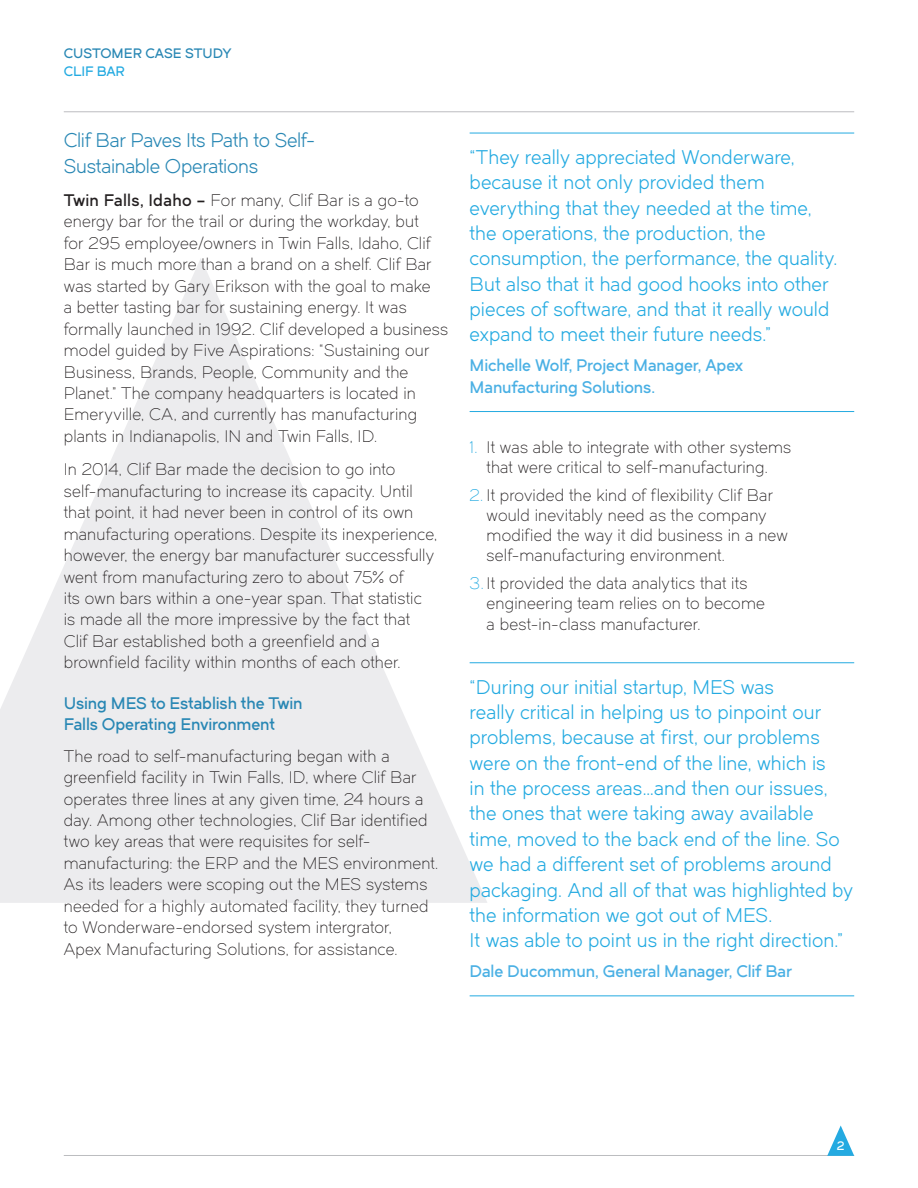
<style>
.page{position:relative;width:918px;height:1188px;background:#fff}
.page>*{position:absolute;margin:0;border:0;box-sizing:border-box;transform-origin:0 0}
.Caption_Text_2{font:19.5px/25.3px "Dual 400";color:#24aae1}
.Body_Copy{font:19.5px/25.3px "Dual 400";letter-spacing:-.015em;color:#2887b4}
.Body_Copy-2{font:16.5px/21.5px "Dual 300";letter-spacing:.015em;color:#231f20}
.Author_Name_2{font:16.5px/21.5px "Dual 600";letter-spacing:-.01em;color:#4ab0e4}
.Subhead_3{font:16.5px/21.5px "Dual 600";letter-spacing:-.01em;color:#2887b4}
.t1{font:13.5px "Dual 600";color:#2887b4}
.t2{font:13.5px "Dual 600";letter-spacing:-.005em;color:#24aae1}
.t3{font:12px "Dual 600";color:#fff}
.s1{font-family:"Dual 600"}
.s2{color:#24aae1}
</style>
<div class="page">
<svg style="left:0;top:259px;width:487px;height:644px;fill:#ececee"></svg>
<hr style="left:64px;top:111px;width:790px;height:1px;background:#bcbdc0">
<hr style="left:64px;top:1155px;width:790px;height:1px;background:#bcbdc0">
<svg style="left:827px;top:1125px;width:27px;height:31px"></svg>
<hr style="left:470px;top:133px;width:384px;height:1px;background:#24aae1">
<hr style="left:470px;top:411px;width:384px;height:1px;background:#24aae1">
<hr style="left:470px;top:662px;width:384px;height:1px;background:#24aae1">
<hr style="left:470px;top:995px;width:384px;height:1px;background:#24aae1">
<p class="t1" style="left:64px;top:44px;width:169px">CUSTOMER CASE STUDY</p>
<p class="t2" style="left:64px;top:62px;width:63px">CLIF BAR</p>
<p class="Body_Copy" style="left:64px;top:128px;width:253px">Clif Bar Paves Its Path to Self-<br>Sustainable Operations</p>
<p class="Body_Copy-2" style="left:64px;top:190px;width:386px"><span class="s1">Twin Falls, Idaho –</span> For many, Clif Bar is a go-to energy bar for the trail or during the workday, but<br>for 295 employee/owners in Twin Falls, Idaho, Clif Bar is much more than a brand on a shelf. Clif Bar was started by Gary Erikson with the goal to make<br>a better tasting bar for sustaining energy. It was formally launched in 1992. Clif developed a business model guided by Five Aspirations: “Sustaining our Business, Brands, People, Community and the Planet.” The company headquarters is located in Emeryville, CA, and currently has manufacturing plants in Indianapolis, IN and Twin Falls, ID.</p>
<p class="Body_Copy-2" style="left:64px;top:459px;width:375px">In 2014, Clif Bar made the decision to go into self-manufacturing to increase its capacity. Until that point, it had never been in control of its own manufacturing operations. Despite its inexperience, however, the energy bar manufacturer successfully went from manufacturing zero to about 75% of<br>its own bars within a one-year span. That statistic is made all the more impressive by the fact that Clif Bar established both a greenfield and a brownfield facility within months of each other.</p>
<p class="Subhead_3" style="left:64px;top:692px;width:240px">Using MES to Establish the Twin<br>Falls Operating Environment</p>
<p class="Body_Copy-2" style="left:64px;top:745px;width:376px">The road to self-manufacturing began with a greenfield facility in Twin Falls, ID, where Clif Bar operates three lines at any given time, 24 hours a day. Among other technologies, Clif Bar identified two key areas that were requisites for self&shy;manufacturing: the ERP and the MES environment.<br>As its leaders were scoping out the MES systems needed for a highly automated facility, they turned to Wonderware-endorsed system intergrator,<br>Apex Manufacturing Solutions, for assistance.</p>
<p class="Caption_Text_2" style="left:470px;top:145px;width:369px">“They really appreciated Wonderware, because it not only provided them everything that they needed at the time, the operations, the production, the consumption, the performance, the quality.<br>But also that it had good hooks into other pieces of software, and that it really would expand to meet their future needs.”</p>
<p class="Author_Name_2" style="left:470px;top:355px;width:275px">Michelle Wolf, Project Manager, Apex<br>Manufacturing Solutions.</p>
<p class="Body_Copy-2" style="left:470px;top:437px;width:323px;line-height:19.8px;text-align:center"><span class="s2">1.</span> It was able to integrate with other systems that were critical to self-manufacturing.</p>
<p class="Body_Copy-2" style="left:487px;top:486px;width:303px;line-height:19.8px;text-indent:-17px"><span class="s2">2.</span> It provided the kind of flexibility Clif Bar would inevitably need as the company modified the way it did business in a new self-manufacturing environment.</p>
<p class="Body_Copy-2" style="left:487px;top:573px;width:280px;line-height:19.8px;text-indent:-17px"><span class="s2">3.</span> It provided the data analytics that its engineering team relies on to become</p>
<p class="Body_Copy-2" style="left:487px;top:614px;width:215px">a best-in-class manufacturer.</p>
<p class="Caption_Text_2" style="left:470px;top:674px;width:385px">“During our initial startup, MES was<br>really critical in helping us to pinpoint our problems, because at first, our problems were on the front-end of the line, which is<br>in the process areas…and then our issues, the ones that were taking away available time, moved to the back end of the line. So we had a different set of problems around packaging. And all of that was highlighted by the information we got out of MES.<br>It was able to point us in the right direction.”</p>
<p class="Author_Name_2" style="left:470px;top:960px;width:324px">Dale Ducommun, General Manager, Clif Bar</p>
<p class="t3" style="left:837px;top:1138px;width:9px">2</p>
</div>
